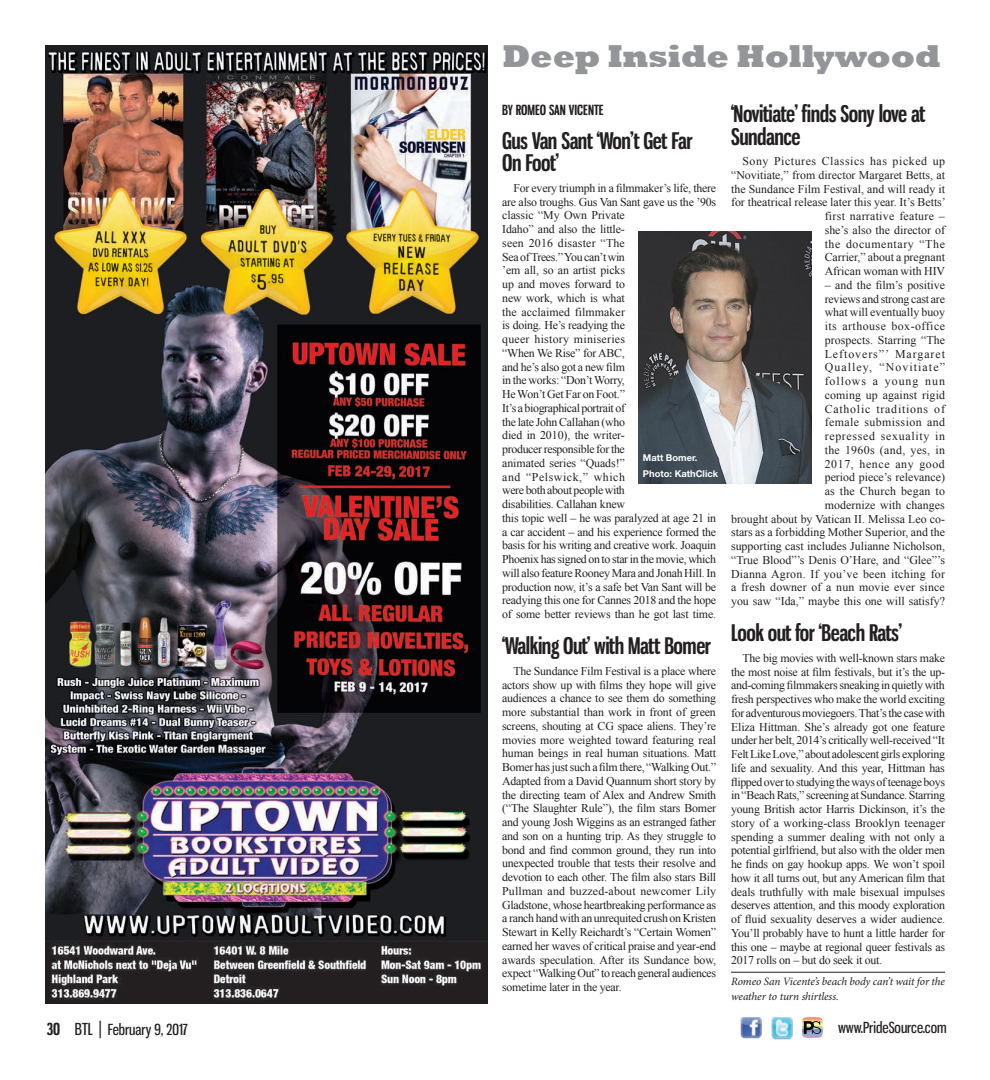
<style>
.page{position:relative;width:990px;height:1080px;background:#fff}
.page>*{position:absolute;margin:0;border:0;box-sizing:border-box;transform-origin:0 0}
.Column_Name{font:800 32.5px "Rockwell";letter-spacing:-.01em;color:#939598}
.t1{font:700 22.5px/22.5px "Gnuolane Rg";letter-spacing:-.02em;color:#231f20}
.t2{font:15px "Gnuolane Rg";color:#231f20}
.ByLine_New{font:700 13.75px "Gnuolane Rg";color:#231f20}
.Body_Copy{font:11.88px/13.8px "Times New Roman";letter-spacing:-.005em;color:#231f20;text-align:justify}
.Tag_Line{font:italic 11.25px/15px "Minion Pro";letter-spacing:-.01em;color:#231f20}
.Photo_Caption_-_on_p{font:700 9.38px "Helvetica Neue LT Std";color:#fff}
.s1{font-weight:700;font-size:16.25px}
.s2{font-size:16.25px}
.s3{font-size:17.5px}
</style>
<div class="page">
<img style="left:771px;top:1017px;width:22px;height:22px">
<img style="left:740px;top:1017px;width:22px;height:22px">
<hr style="left:802px;top:1017px;width:21px;height:3px;background:#f69a7a">
<hr style="left:802px;top:1020px;width:21px;height:3px;background:#fdc88a">
<hr style="left:802px;top:1023px;width:21px;height:3px;background:#f6f3a2">
<hr style="left:802px;top:1026px;width:21px;height:3px;background:#b7d99b">
<hr style="left:802px;top:1029px;width:21px;height:3px;background:#868fc4">
<hr style="left:802px;top:1032px;width:21px;height:3px;background:#8fafd8">
<hr style="left:802px;top:1035px;width:21px;height:3px;background:#bb9cc9">
<svg style="left:804px;top:1021px;width:17px;height:13px"></svg>
<img style="left:45px;top:45px;width:443px;height:958px">
<hr style="left:731px;top:972px;width:214px;height:1px;background:#231f20">
<img style="left:638px;top:232px;width:173px;height:252px">
<p class="Column_Name" style="left:502px;top:37px;width:440px">Deep Inside Hollywood</p>
<p class="ByLine_New" style="left:502px;top:102px;width:103px">BY ROMEO SAN VICENTE</p>
<p class="t1" style="left:502px;top:129px;width:192px">Gus Van Sant ‘Won’t Get Far<br>On Foot’</p>
<p class="Body_Copy" style="left:502px;top:181px;width:215px;text-align:left;text-indent:11px">For every triumph in a filmmaker’s life, there are also troughs. Gus Van Sant gave us the ’90s classic “My Own Private<br>Idaho” and also the little-<br>seen 2016 disaster “The<br>Sea of Trees.” You can’t win<br>’em all, so an artist picks<br>up and moves forward to<br>new work, which is what<br>the acclaimed filmmaker<br>is doing. He’s readying the<br>queer history miniseries<br>“When We Rise” for ABC,<br>and he’s also got a new film<br>in the works: “Don’t Worry,<br>He Won’t Get Far on Foot.”<br>It’s a biographical portrait of<br>the late John Callahan (who<br>died in 2010), the writer-<br>producer responsible for the<br>animated series “Quads!”<br>and “Pelswick,” which<br>were both about people with<br>disabilities. Callahan knew<br>this topic well – he was paralyzed at age 21 in a car accident – and his experience formed the basis for his writing and creative work. Joaquin<br>Phoenix has signed on to star in the movie, which will also feature Rooney Mara and Jonah Hill. In production now, it’s a safe bet Van Sant will be readying this one for Cannes 2018 and the hope of some better reviews than he got last time.</p>
<p class="t1" style="left:502px;top:635px;width:210px">‘Walking Out’ with Matt Bomer</p>
<p class="Body_Copy" style="left:502px;top:664px;width:216px;text-indent:11px">The Sundance Film Festival is a place where actors show up with films they hope will give audiences a chance to see them do something more substantial than work in front of green screens, shouting at CG space aliens. They’re movies more weighted toward featuring real human beings in real human situations. Matt Bomer has just such a film there, “Walking Out.” Adapted from a David Quannum short story by the directing team of Alex and Andrew Smith (“The Slaughter Rule”), the film stars Bomer and young Josh Wiggins as an estranged father and son on a hunting trip. As they struggle to bond and find common ground, they run into unexpected trouble that tests their resolve and devotion to each other. The film also stars Bill Pullman and buzzed-about newcomer Lily Gladstone, whose heartbreaking performance as a ranch hand with an unrequited crush on Kristen Stewart in Kelly Reichardt’s “Certain Women” earned her waves of critical praise and year-end awards speculation. After its Sundance bow, expect “Walking Out” to reach general audiences sometime later in the year.</p>
<p class="Photo_Caption_-_on_p" style="left:643px;top:452px;width:56px">Matt Bomer.</p>
<p class="Photo_Caption_-_on_p" style="left:643px;top:468px;width:77px">Photo: KathClick</p>
<p class="t1" style="left:731px;top:102px;width:196px">‘Novitiate’ finds Sony love at<br>Sundance</p>
<p class="Body_Copy" style="left:731px;top:154px;width:216px;text-align:right">Sony Pictures Classics has picked up “Novitiate,” from director Margaret Betts, at the Sundance Film Festival, and will ready it for theatrical release later this year. It’s Betts’ first narrative feature –<br>she’s also the director of<br>the documentary “The<br>Carrier,” about a pregnant<br>African woman with HIV</p>
<p class="Body_Copy" style="left:731px;top:278px;width:215px;text-align:right">– and the film’s positive<br>reviews and strong cast are<br>what will eventually buoy<br>its arthouse box-office<br>prospects. Starring “The<br>Leftovers”’ Margaret<br>Qualley, “Novitiate”<br>follows a young nun<br>coming up against rigid<br>Catholic traditions of<br>female submission and<br>repressed sexuality in<br>the 1960s (and, yes, in<br>2017, hence any good<br>period piece’s relevance)<br>as the Church began to<br>modernize with changes<br>brought about by Vatican II. Melissa Leo co&shy;stars as a forbidding Mother Superior, and the supporting cast includes Julianne Nicholson, “True Blood”’s Denis O’Hare, and “Glee”’s<br>Dianna Agron. If you’ve been itching for a fresh downer of a nun movie ever since you saw “Ida,” maybe this one will satisfy?</p>
<p class="t1" style="left:731px;top:622px;width:172px">Look out for ‘Beach Rats’</p>
<p class="Body_Copy" style="left:731px;top:651px;width:216px;text-indent:11px">The big movies with well-known stars make the most noise at film festivals, but it’s the up&shy;and-coming filmmakers sneaking in quietly with fresh perspectives who make the world exciting for adventurous moviegoers. That’s the case with Eliza Hittman. She’s already got one feature under her belt, 2014’s critically well-received “It Felt Like Love,” about adolescent girls exploring life and sexuality. And this year, Hittman has flipped over to studying the ways of teenage boys in “Beach Rats,” screening at Sundance. Starring young British actor Harris Dickinson, it’s the story of a working-class Brooklyn teenager spending a summer dealing with not only a potential girlfriend, but also with the older men he finds on gay hookup apps. We won’t spoil how it all turns out, but any American film that deals truthfully with male bisexual impulses deserves attention, and this moody exploration of fluid sexuality deserves a wider audience.<br>You’ll probably have to hunt a little harder for this one – maybe at regional queer festivals as 2017 rolls on – but do seek it out.</p>
<p class="Tag_Line" style="left:731px;top:974px;width:215px">Romeo San Vicente’s beach body can’t wait for the weather to turn shirtless.</p>
<p class="t2" style="left:47px;top:1021px;width:142px"><span class="s1">30</span> <span class="s2">BTL</span> <span class="s3">|</span> February 9, 2017</p>
<p class="t2" style="left:838px;top:1019px;width:110px">www.PrideSource.com</p>
</div>
